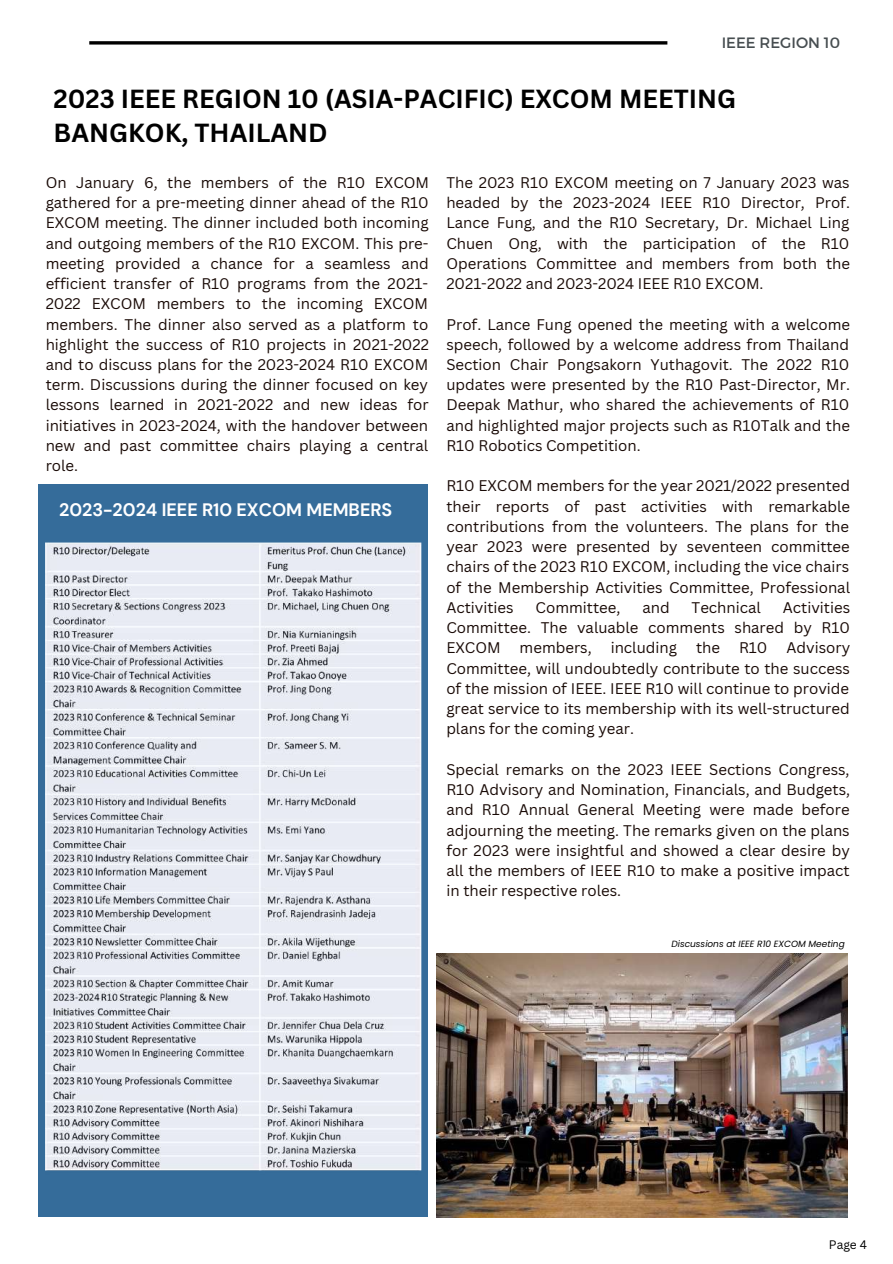
<style>
.page{position:relative;width:893px;height:1264px;background:#fff}
.page>*{position:absolute;margin:0;border:0;box-sizing:border-box;transform-origin:0 0}
.t1{font:700 25.5px/34.8px "Canva Sans";color:#000}
.t2{font:700 18px "DM Sans";color:#fff}
.t3{font:15px/20.2px "Canva Sans";color:#190a06;text-align:justify}
.t4{font:15px "Montserrat";color:#464d50}
.t5{font:12px "Canva Sans";color:#000}
.t6{font:italic 9px "Poppins";color:#000}
</style>
<div class="page">
<svg style="left:89px;top:41px;width:578px;height:4px;background:#272727"></svg>
<div style="left:38px;top:484px;width:389px;height:732px;background:#356c9a"></div>
<img style="left:436px;top:953px;width:411px;height:264px">
<img style="left:46px;top:542px;width:375px;height:629px">
<p class="t4" style="left:721px;top:33px;width:120px">IEEE REGION 10</p>
<h1 class="t1" style="left:54px;top:80px;width:684px">2023 IEEE REGION 10 (ASIA-PACIFIC) EXCOM MEETING<br>BANGKOK, THAILAND</h1>
<p class="t3" style="left:46px;top:172px;width:385px">On January 6, the members of the R10 EXCOM gathered for a pre-meeting dinner ahead of the R10<br>EXCOM meeting. The dinner included both incoming and outgoing members of the R10 EXCOM. This pre&shy;meeting provided a chance for a seamless and efficient transfer of R10 programs from the 2021- 2022 EXCOM members to the incoming EXCOM members. The dinner also served as a platform to highlight the success of R10 projects in 2021-2022 and to discuss plans for the 2023-2024 R10 EXCOM term. Discussions during the dinner focused on key lessons learned in 2021-2022 and new ideas for initiatives in 2023-2024, with the handover between new and past committee chairs playing a central role.</p>
<p class="t2" style="left:59px;top:498px;width:335px">2023-2024 IEEE R10 EXCOM MEMBERS</p>
<p class="t3" style="left:446px;top:172px;width:405px">The 2023 R10 EXCOM meeting on 7 January 2023 was headed by the 2023-2024 IEEE R10 Director, Prof.<br>Lance Fung, and the R10 Secretary, Dr. Michael Ling Chuen Ong, with the participation of the R10<br>Operations Committee and members from both the 2021-2022 and 2023-2024 IEEE R10 EXCOM.</p>
<p class="t3" style="left:446px;top:313px;width:405px">Prof. Lance Fung opened the meeting with a welcome speech, followed by a welcome address from Thailand Section Chair Pongsakorn Yuthagovit. The 2022 R10 updates were presented by the R10 Past-Director, Mr.<br>Deepak Mathur, who shared the achievements of R10 and highlighted major projects such as R10Talk and the R10 Robotics Competition.</p>
<p class="t3" style="left:446px;top:475px;width:405px">R10 EXCOM members for the year 2021/2022 presented their reports of past activities with remarkable contributions from the volunteers. The plans for the year 2023 were presented by seventeen committee chairs of the 2023 R10 EXCOM, including the vice chairs of the Membership Activities Committee, Professional Activities</p>
<p class="t3" style="left:446px;top:597px;width:405px;text-indent:336px">Activities Committee. The valuable comments shared by R10<br>EXCOM</p>
<p class="t3" style="left:535px;top:597px;width:86px">Committee,</p>
<p class="t3" style="left:642px;top:597px;width:29px">and</p>
<p class="t3" style="left:691px;top:597px;width:71px">Technical</p>
<p class="t3" style="left:446px;top:637px;width:405px;text-indent:340px">Advisory Committee, will undoubtedly contribute to the success of the mission of IEEE. IEEE R10 will continue to provide great service to its membership with its well-structured plans for the coming year.</p>
<p class="t3" style="left:446px;top:759px;width:405px">Special remarks on the 2023 IEEE Sections Congress, R10 Advisory and Nomination, Financials, and Budgets, and R10 Annual General Meeting were made before adjourning the meeting. The remarks given on the plans for 2023 were insightful and showed a clear desire by all the members of IEEE R10 to make a positive impact in their respective roles.</p>
<p class="t3" style="left:519px;top:637px;width:74px">members,</p>
<p class="t3" style="left:610px;top:637px;width:68px">including</p>
<p class="t3" style="left:696px;top:637px;width:26px">the</p>
<p class="t3" style="left:739px;top:637px;width:30px">R10</p>
<p class="t6" style="left:671px;top:937px;width:175px">Discussions at IEEE R10 EXCOM Meeting</p>
<p class="t5" style="left:828px;top:1235px;width:40px">Page 4</p>
</div>
